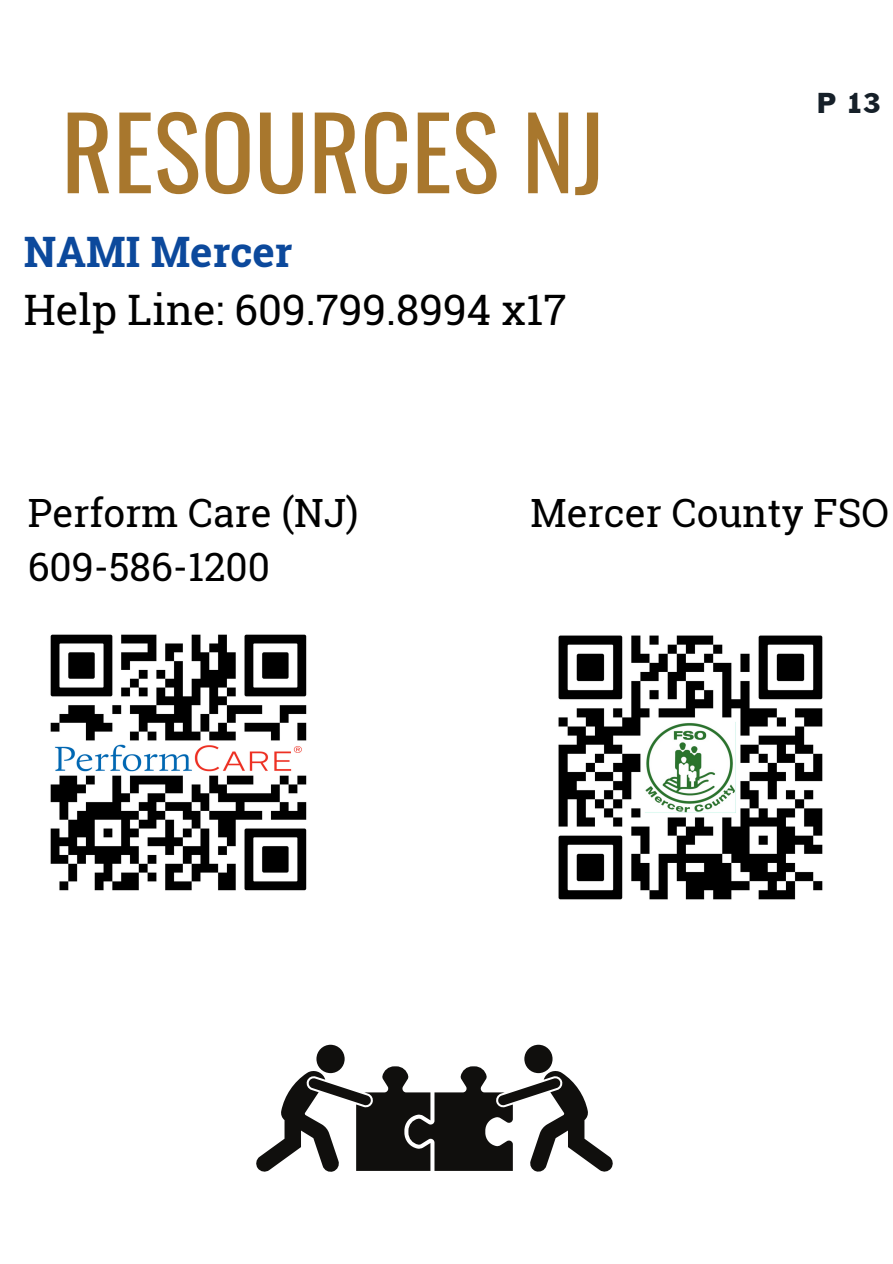
<style>
.page{position:relative;width:893px;height:1264px;background:#fff}
.page>*{position:absolute;margin:0;border:0;box-sizing:border-box;transform-origin:0 0}
.t1{font:99.6px "Oswald";color:#a8772d}
.t2{font:42px "Roboto Slab";color:#000}
.t3{font:700 42px "Roboto Slab";color:#0c499c}
.t4{font:39px/54px "Roboto Slab";color:#000}
.t5{font:30px "Franklin Gothic";color:#162029}
</style>
<div class="page">
<img style="left:558px;top:635px;width:265px;height:265px">
<img style="left:50px;top:634px;width:257px;height:257px">
<svg style="left:256px;top:1044px;width:356px;height:127px"></svg>
<h1 class="t1" style="left:61px;top:74px;width:544px">RESOURCES NJ</h1>
<p class="t3" style="left:24px;top:223px;width:270px">NAMI Mercer</p>
<p class="t2" style="left:24px;top:281px;width:544px">Help Line: 609.799.8994 x17</p>
<p class="t5" style="left:816px;top:93px;width:65px">P 13</p>
<p class="t4" style="left:28px;top:485px;width:332px">Perform Care (NJ)<br>609-586-1200</p>
<p class="t4" style="left:530px;top:485px;width:360px">Mercer County FSO</p>
</div>
